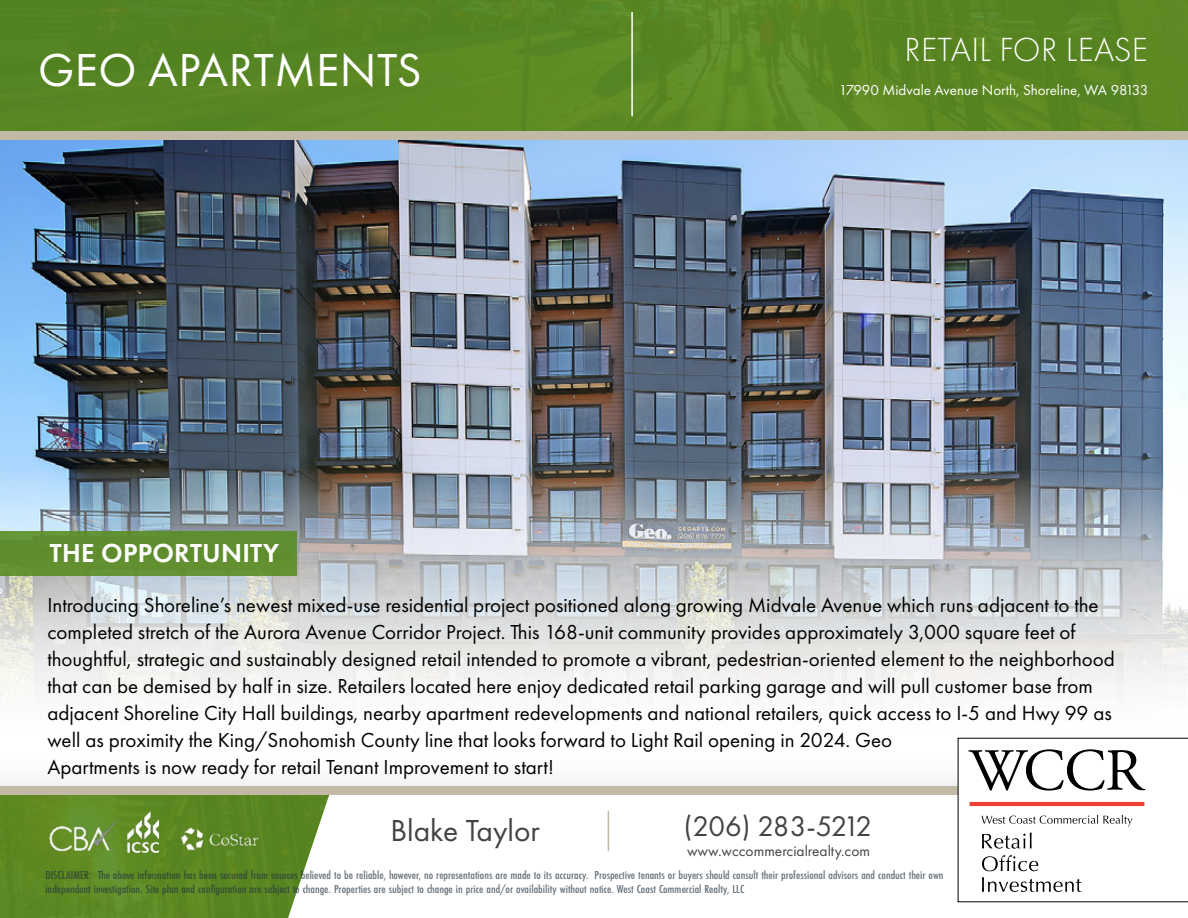
<style>
.page{position:relative;width:1188px;height:918px;background:#fff}
.page>*{position:absolute;margin:0;border:0;box-sizing:border-box;transform-origin:0 0}
.t1{font:48px "Futura PT";letter-spacing:.01em;color:#fff}
.t2{font:300 34.8px "Futura PT";letter-spacing:.01em;color:#fff}
.t3{font:31.5px "Futura PT";color:#434345}
.t4{font:29.4px "Futura PT";letter-spacing:-.04em;color:#434345}
.t5{font:600 27px "Futura PT";letter-spacing:.01em;color:#fff}
.t6{font:22.5px "Futura PT";color:#434345}
.t7{font:21px/27px "Futura PT";color:#000}
.t8{font:15.45px "Futura PT";color:#434345}
.t9{font:15px "Futura PT";color:#fff}
.t10{font:500 12px/13.5px "Futura PT Cond";color:#22313f;scale:1.09 1}
</style>
<div class="page">
<div style="left:0;top:752px;width:1188px;height:52px;background:#fbfbfb"></div>
<img style="left:0;top:140px;width:1188px;height:612px">
<div style="left:0;top:531px;width:297px;height:45px;background:#608f30"></div>
<img style="left:0;top:0;width:1188px;height:131px">
<div style="left:0;top:131px;width:1188px;height:9px;background:#c2baa7"></div>
<img style="left:0;top:795px;width:277px;height:123px">
<svg style="left:277px;top:795px;width:911px;height:123px"></svg>
<hr style="left:631px;top:12px;width:2px;height:104px;background:#fff">
<img style="left:180px;top:817px;width:87px;height:35px">
<img style="left:45px;top:813px;width:79px;height:42px">
<img style="left:127px;top:810px;width:32px;height:43px">
<div style="left:0;top:786px;width:1188px;height:9px;background:#c2baa7"></div>
<svg style="left:958px;top:738px;width:230px;height:164px"></svg>
<hr style="left:608px;top:811px;width:1px;height:40px;background:#c2baa7">
<h1 class="t1" style="left:38px;top:42px;width:385px">GEO APARTMENTS</h1>
<p class="t5" style="left:50px;top:536px;width:231px">THE OPPORTUNITY</p>
<h2 class="t2" style="left:905px;top:30px;width:245px">RETAIL FOR LEASE</h2>
<p class="t9" style="left:839px;top:81px;width:311px">17990 Midvale Avenue North, Shoreline, WA 98133</p>
<p class="t7" style="left:47px;top:591px;width:1069px">Introducing Shoreline’s newest mixed-use residential project positioned along growing Midvale Avenue which runs adjacent to the completed stretch of the Aurora Avenue Corridor Project. This 168-unit community provides approximately 3,000 square feet of thoughtful, strategic and sustainably designed retail intended to promote a vibrant, pedestrian-oriented element to the neighborhood that can be demised by half in size. Retailers located here enjoy dedicated retail parking garage and will pull customer base from adjacent Shoreline City Hall buildings, nearby apartment redevelopments and national retailers, quick access to I-5 and Hwy 99 as well as proximity the King/Snohomish County line that looks forward to Light Rail opening in 2024. Geo<br>Apartments is now ready for retail Tenant Improvement to start!</p>
<h3 class="t4" style="left:684px;top:808px;width:190px">(206) 283-5212</h3>
<p class="t8" style="left:687px;top:842px;width:185px">www.wccommercialrealty.com</p>
<p class="t6" style="left:353px;top:813px;width:120px">Tiffini Connell</p>
<h3 class="t3" style="left:390px;top:812px;width:151px">Blake Taylor</h3>
<p class="t10" style="left:45px;top:869px;width:826px">DISCLAIMER: The above information has been secured from sources believed to be reliable, however, no representations are made to its accuracy. Prospective tenants or buyers should consult their professional advisors and conduct their own independent investigation. Site plan and configuration are subject to change. Properties are subject to change in price and/or availability without notice. West Coast Commercial Realty, LLC</p>
</div>
